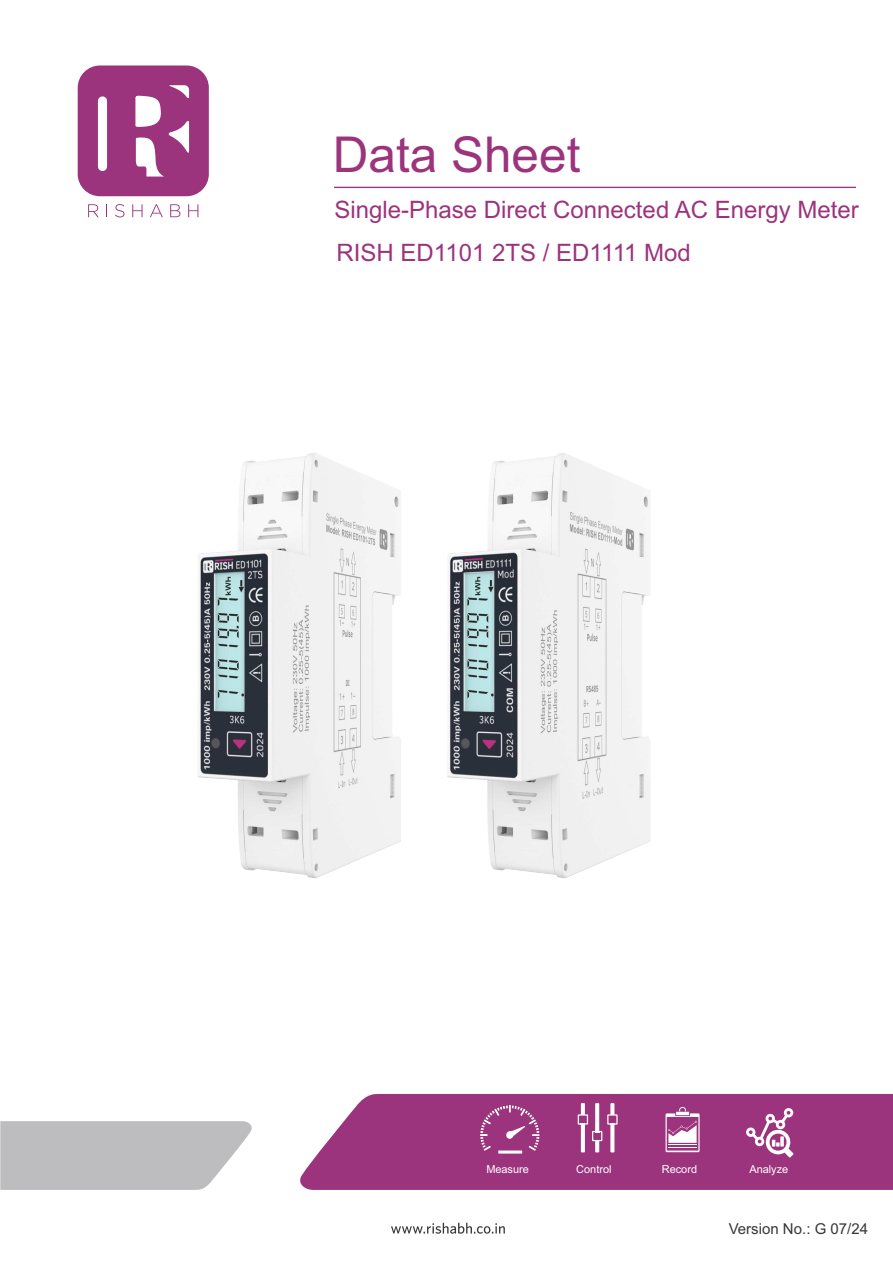
<style>
.page{position:relative;width:893px;height:1262px;background:#fff}
.page>*{position:absolute;margin:0;border:0;box-sizing:border-box;transform-origin:0 0}
.t1{font:49.5px "Arial";color:#9c337d}
.t2{font:24px/42.6px "Arial";color:#9c337d}
.t3{font:15px "Arial";color:#383636}
.t4{font:10.95px "Arial";color:#fff}
</style>
<div class="page">
<img style="left:197px;top:552px;width:29px;height:227px">
<img style="left:226px;top:453px;width:424px;height:425px">
<svg style="left:78px;top:65px;width:131px;height:131px"></svg>
<svg style="left:188px;top:204px;width:10px;height:13px"></svg>
<svg style="left:300px;top:1093px;width:593px;height:96px;background:#a24186"></svg>
<svg style="left:0;top:1121px;width:252px;height:69px;background:#c2c2c4"></svg>
<svg style="left:665px;top:1106px;width:34px;height:46px"></svg>
<svg style="left:746px;top:1108px;width:47px;height:49px"></svg>
<svg style="left:577px;top:1103px;width:40px;height:49px"></svg>
<hr style="left:498px;top:1150px;width:24px;height:3px;background:#fff">
<svg style="left:480px;top:1105px;width:59px;height:45px;background:#a84d8d"></svg>
<svg style="left:391px;top:1222px;width:114px;height:11px"></svg>
<hr style="left:334px;top:187px;width:522px;height:1px;background:#9c337d">
<svg style="left:88px;top:204px;width:11px;height:13px"></svg>
<svg style="left:106px;top:204px;width:1px;height:13px"></svg>
<svg style="left:115px;top:204px;width:9px;height:13px"></svg>
<svg style="left:132px;top:204px;width:10px;height:13px"></svg>
<svg style="left:150px;top:204px;width:13px;height:13px"></svg>
<svg style="left:170px;top:204px;width:10px;height:13px"></svg>
<h1 class="t1" style="left:333px;top:136px;width:249px">Data Sheet</h1>
<p class="t2" style="left:334px;top:190px;width:526px">Single-Phase Direct Connected AC Energy Meter<br>RISH ED1101 2TS / ED1111 Mod</p>
<p class="t4" style="left:486px;top:1165px;width:44px">Measure</p>
<p class="t4" style="left:576px;top:1165px;width:37px">Control</p>
<p class="t4" style="left:661px;top:1164px;width:37px">Record</p>
<p class="t4" style="left:749px;top:1165px;width:40px">Analyze</p>
<p class="t3" style="left:728px;top:1223px;width:141px">Version No.: G 07/24</p>
</div>
